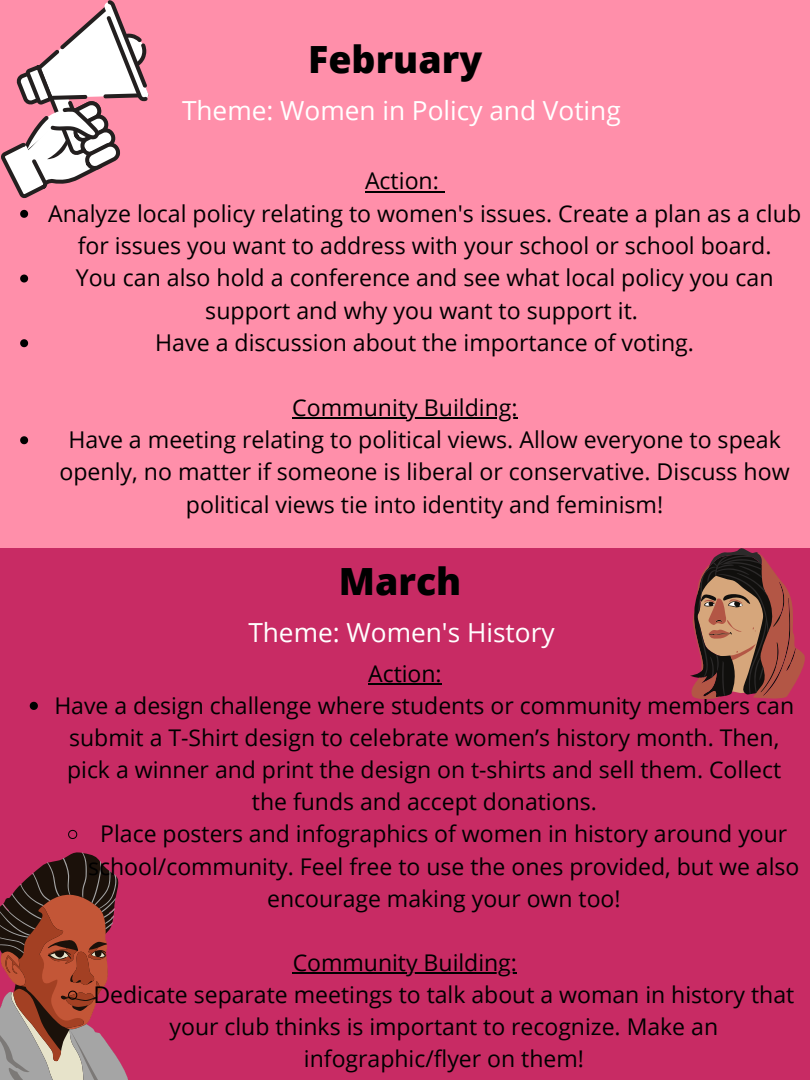
<style>
.page{position:relative;width:810px;height:1080px;background:#c82b64}
.page>*{position:absolute;margin:0;border:0;box-sizing:border-box;transform-origin:0 0}
.t1{font:800 37.5px "Open Sans";color:#000}
.t2{font:26.25px "Open Sans";color:#fff}
.t3{font:23.12px/32.4px "Open Sans";color:#000;text-align:center}
.t4{font:23px/32.1px "Open Sans";color:#000;text-align:center}
</style>
<div class="page">
<div style="left:0;top:0;width:810px;height:547px;background:#ff8faa"></div>
<svg style="left:30px;top:702px;width:8px;height:8px"></svg>
<svg style="left:68px;top:830px;width:9px;height:9px"></svg>
<svg style="left:0;top:852px;width:128px;height:228px"></svg>
<hr style="left:368px;top:683px;width:74px;height:2px;background:#000">
<hr style="left:293px;top:972px;width:224px;height:2px;background:#000">
<svg style="left:690px;top:547px;width:120px;height:152px"></svg>
<svg style="left:1px;top:0;width:148px;height:198px"></svg>
<svg style="left:20px;top:210px;width:8px;height:8px"></svg>
<svg style="left:20px;top:275px;width:8px;height:8px"></svg>
<svg style="left:20px;top:339px;width:8px;height:8px"></svg>
<svg style="left:20px;top:436px;width:8px;height:8px"></svg>
<hr style="left:365px;top:191px;width:74px;height:2px;background:#000">
<svg style="left:439px;top:191px;width:6px;height:2px"></svg>
<hr style="left:292px;top:417px;width:226px;height:2px;background:#000">
<p class="t1" style="left:308px;top:33px;width:175px">February</p>
<p class="t2" style="left:182px;top:92px;width:440px">Theme: Women in Policy and Voting</p>
<p class="t3" style="left:365px;top:164px;width:75px">Action:</p>
<p class="t3" style="left:48px;top:196px;width:755px">Analyze local policy relating to women's issues. Create a plan as a club for issues you want to address with your school or school board.</p>
<p class="t3" style="left:76px;top:261px;width:699px">You can also hold a conference and see what local policy you can support and why you want to support it.</p>
<p class="t3" style="left:155px;top:326px;width:540px">Have a discussion about the importance of voting.</p>
<p class="t3" style="left:292px;top:390px;width:227px">Community Building:</p>
<p class="t3" style="left:60px;top:423px;width:732px">Have a meeting relating to political views. Allow everyone to speak openly, no matter if someone is liberal or conservative. Discuss how political views tie into identity and feminism!</p>
<p class="t1" style="left:339px;top:555px;width:124px">March</p>
<p class="t2" style="left:248px;top:614px;width:308px">Theme: Women's History</p>
<p class="t4" style="left:368px;top:657px;width:75px">Action:</p>
<p class="t4" style="left:54px;top:689px;width:741px">Have a design challenge where students or community members can submit a T-Shirt design to celebrate women’s history month. Then, pick a winner and print the design on t-shirts and sell them. Collect the funds and accept donations.</p>
<p class="t4" style="left:88px;top:817px;width:713px">Place posters and infographics of women in history around your school/community. Feel free to use the ones provided, but we also encourage making your own too!</p>
<p class="t4" style="left:293px;top:946px;width:226px">Community Building:</p>
<p class="t4" style="left:93px;top:978px;width:702px">Dedicate separate meetings to talk about a woman in history that your club thinks is important to recognize. Make an infographic/flyer on them!</p>
</div>
